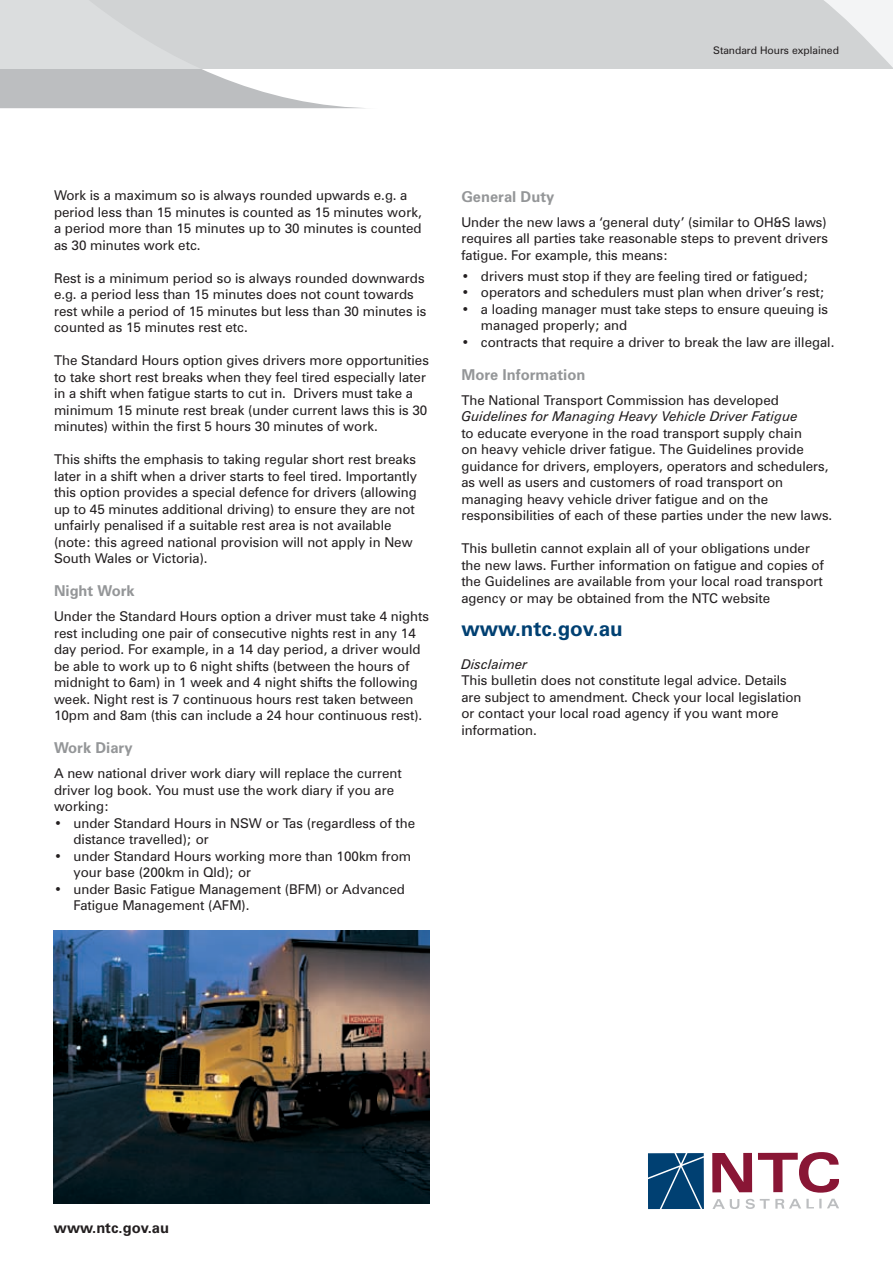
<style>
.page{position:relative;width:893px;height:1263px;background:#fff}
.page>*{position:absolute;margin:0;border:0;box-sizing:border-box;transform-origin:0 0}
.t1{font:700 21px "Zurich BT";color:#004072}
.t2{font:700 15px "Zurich BT";color:#949698}
.t3{font:700 15px "Zurich BT";color:#231f20}
.t4{font:13.5px/16.5px "Zurich BT";color:#231f20}
.t5{font:italic 13.5px "Zurich BT";color:#231f20}
.t6{font:10.5px "Zurich BT";color:#231f20}
</style>
<div class="page">
<div style="left:0;top:0;width:893px;height:69px;background:#d1d3d4"></div>
<svg style="left:824px;top:0;width:69px;height:67px"></svg>
<svg style="left:0;top:69px;width:362px;height:39px"></svg>
<img style="left:53px;top:930px;width:376px;height:273px">
<svg style="left:712px;top:1199px;width:27px;height:10px"></svg>
<svg style="left:746px;top:1199px;width:93px;height:10px"></svg>
<svg style="left:712px;top:1153px;width:40px;height:39px"></svg>
<svg style="left:758px;top:1152px;width:81px;height:41px"></svg>
<svg style="left:648px;top:1153px;width:56px;height:56px"></svg>
<p class="t6" style="left:713px;top:44px;width:127px">Standard Hours explained</p>
<p class="t4" style="left:54px;top:187px;width:369px">Work is a maximum so is always rounded upwards e.g. a period less than 15 minutes is counted as 15 minutes work, a period more than 15 minutes up to 30 minutes is counted as 30 minutes work etc.</p>
<p class="t4" style="left:54px;top:270px;width:374px">Rest is a minimum period so is always rounded downwards e.g. a period less than 15 minutes does not count towards rest while a period of 15 minutes but less than 30 minutes is counted as 15 minutes rest etc.</p>
<p class="t4" style="left:54px;top:352px;width:376px">The Standard Hours option gives drivers more opportunities to take short rest breaks when they feel tired especially later in a shift when fatigue starts to cut in. Drivers must take a minimum 15 minute rest break (under current laws this is 30 minutes) within the first 5 hours 30 minutes of work.</p>
<p class="t4" style="left:54px;top:451px;width:365px">This shifts the emphasis to taking regular short rest breaks later in a shift when a driver starts to feel tired. Importantly this option provides a special defence for drivers (allowing up to 45 minutes additional driving) to ensure they are not unfairly penalised if a suitable rest area is not available (note: this agreed national provision will not apply in New South Wales or Victoria).</p>
<p class="t2" style="left:54px;top:582px;width:82px">Night Work</p>
<p class="t4" style="left:54px;top:608px;width:377px">Under the Standard Hours option a driver must take 4 nights rest including one pair of consecutive nights rest in any 14 day period. For example, in a 14 day period, a driver would be able to work up to 6 night shifts (between the hours of midnight to 6am) in 1 week and 4 night shifts the following week. Night rest is 7 continuous hours rest taken between 10pm and 8am (this can include a 24 hour continuous rest).</p>
<p class="t2" style="left:54px;top:739px;width:80px">Work Diary</p>
<p class="t4" style="left:54px;top:765px;width:349px">A new national driver work diary will replace the current driver log book. You must use the work diary if you are working:</p>
<p class="t4" style="left:74px;top:815px;width:343px;text-indent:-20px">• under Standard Hours in NSW or Tas (regardless of the distance travelled); or</p>
<p class="t4" style="left:74px;top:848px;width:339px;text-indent:-19px">• under Standard Hours working more than 100km from your base (200km in Qld); or</p>
<p class="t4" style="left:74px;top:881px;width:333px;text-indent:-19px">• under Basic Fatigue Management (BFM) or Advanced<br>Fatigue Management (AFM).</p>
<p class="t2" style="left:461px;top:187px;width:95px">General Duty</p>
<p class="t4" style="left:461px;top:214px;width:368px;text-align:justify">Under the new laws a ‘general duty’ (similar to OH&amp;S laws) requires all parties take reasonable steps to prevent drivers fatigue. For example, this means:</p>
<p class="t4" style="left:461px;top:268px;width:349px">• drivers must stop if they are feeling tired or fatigued;</p>
<p class="t4" style="left:461px;top:284px;width:365px">• operators and schedulers must plan when driver’s rest;</p>
<p class="t4" style="left:481px;top:301px;width:349px;text-indent:-20px">• a loading manager must take steps to ensure queuing is managed properly; and</p>
<p class="t4" style="left:461px;top:334px;width:375px">• contracts that require a driver to break the law are illegal.</p>
<p class="t2" style="left:461px;top:365px;width:126px">More Information</p>
<p class="t4" style="left:461px;top:392px;width:319px">The National Transport Commission has developed</p>
<p class="t5" style="left:461px;top:408px;width:338px">Guidelines for Managing Heavy Vehicle Driver Fatigue</p>
<p class="t4" style="left:461px;top:425px;width:372px">to educate everyone in the road transport supply chain<br>on heavy vehicle driver fatigue. The Guidelines provide guidance for drivers, employers, operators and schedulers, as well as users and customers of road transport on managing heavy vehicle driver fatigue and on the responsibilities of each of these parties under the new laws.</p>
<p class="t4" style="left:461px;top:540px;width:364px">This bulletin cannot explain all of your obligations under the new laws. Further information on fatigue and copies of the Guidelines are available from your local road transport agency or may be obtained from the NTC website</p>
<h1 class="t1" style="left:461px;top:615px;width:163px">www.ntc.gov.au</h1>
<p class="t5" style="left:461px;top:656px;width:68px">Disclaimer</p>
<p class="t4" style="left:461px;top:672px;width:342px">This bulletin does not constitute legal advice. Details are subject to amendment. Check your local legislation or contact your local road agency if you want more information.</p>
<p class="t3" style="left:54px;top:1218px;width:117px">www.ntc.gov.au</p>
</div>
